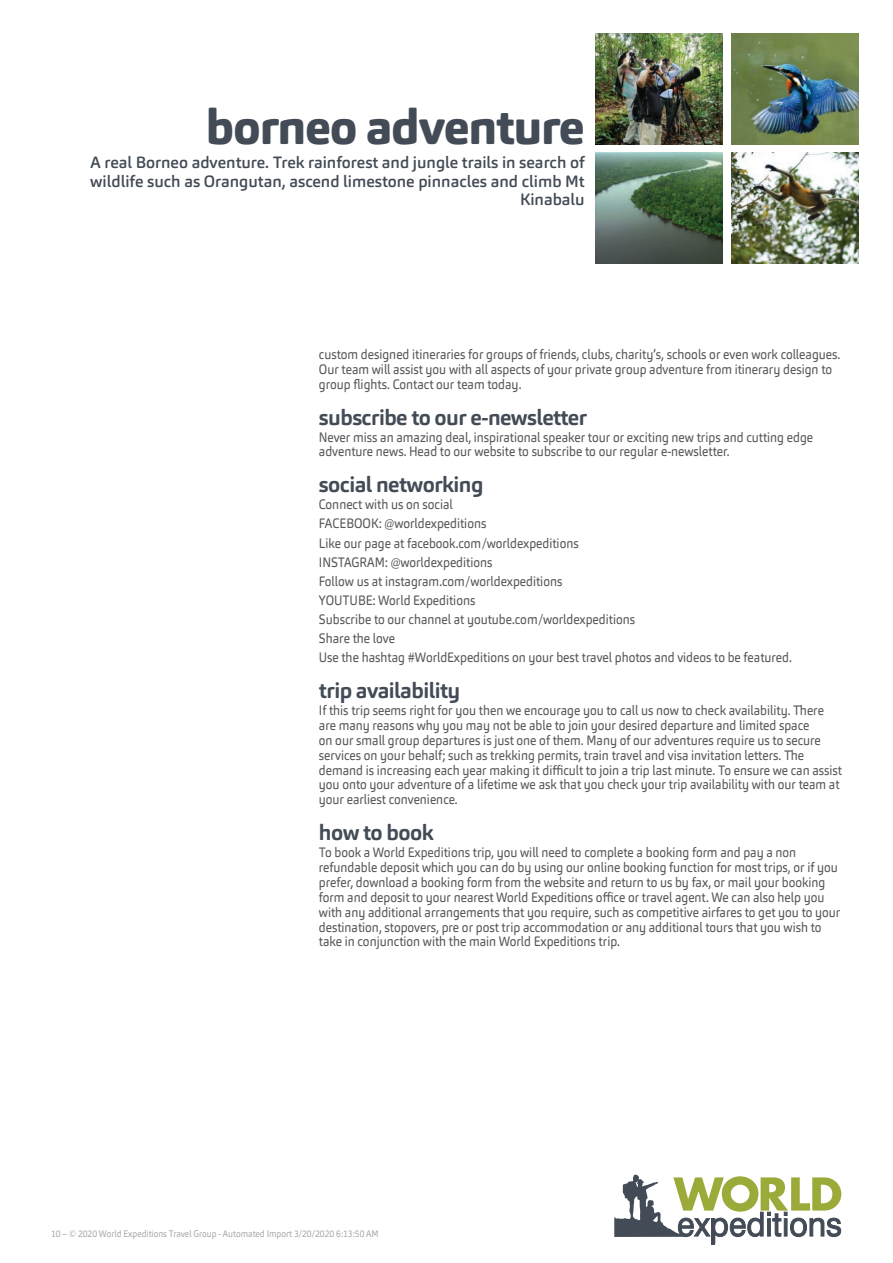
<style>
.page{position:relative;width:893px;height:1263px;background:#fff}
.page>*{position:absolute;margin:0;border:0;box-sizing:border-box;transform-origin:0 0}
.t1{font:800 48.6px "Carnas";letter-spacing:-.025em;color:#434b56}
.t2{font:700 21.6px "Carnas";letter-spacing:-.025em;color:#434b56}
.t3{font:500 16.2px/18.9px "Carnas";color:#434b56;text-align:right}
.t4{font:13.5px/14.9px "Carnas";color:#57585a;scale:.9 1}
.t5{font:9.45px "Carnas";color:#a8a9ad;scale:.9 1}
</style>
<div class="page">
<svg style="left:614px;top:1174px;width:228px;height:71px"></svg>
<img style="left:595px;top:34px;width:128px;height:110px">
<img style="left:731px;top:34px;width:128px;height:110px">
<img style="left:595px;top:153px;width:128px;height:110px">
<img style="left:731px;top:153px;width:128px;height:110px">
<h1 class="t1" style="left:206px;top:96px;width:380px">borneo adventure</h1>
<p class="t3" style="left:90px;top:152px;width:496px">A real Borneo adventure. Trek rainforest and jungle trails in search of wildlife such as Orangutan, ascend limestone pinnacles and climb Mt<br>Kinabalu</p>
<p class="t4" style="left:319px;top:347px;width:581px">custom designed itineraries for groups of friends, clubs, charity’s, schools or even work colleagues.<br>Our team will assist you with all aspects of your private group adventure from itinerary design to group flights. Contact our team today.</p>
<h2 class="t2" style="left:319px;top:403px;width:270px">subscribe to our e-newsletter</h2>
<p class="t4" style="left:319px;top:429px;width:551px">Never miss an amazing deal, inspirational speaker tour or exciting new trips and cutting edge adventure news. Head to our website to subscribe to our regular e‑newsletter.</p>
<h2 class="t2" style="left:319px;top:471px;width:166px">social networking</h2>
<p class="t4" style="left:319px;top:495px;width:527px;line-height:19px">Connect with us on social<br>FACEBOOK: @worldexpeditions<br>Like our page at facebook.com/worldexpeditions<br>INSTAGRAM: @worldexpeditions<br>Follow us at instagram.com/worldexpeditions<br>YOUTUBE: World Expeditions<br>Subscribe to our channel at youtube.com/worldexpeditions<br>Share the love<br>Use the hashtag #WorldExpeditions on your best travel photos and videos to be featured.</p>
<h2 class="t2" style="left:319px;top:677px;width:143px">trip availability</h2>
<p class="t4" style="left:319px;top:703px;width:583px">If this trip seems right for you then we encourage you to call us now to check availability. There are many reasons why you may not be able to join your desired departure and limited space<br>on our small group departures is just one of them. Many of our adventures require us to secure services on your behalf; such as trekking permits, train travel and visa invitation letters. The demand is increasing each year making it difficult to join a trip last minute. To ensure we can assist you onto your adventure of a lifetime we ask that you check your trip availability with our team at your earliest convenience.</p>
<h2 class="t2" style="left:319px;top:819px;width:116px">how to book</h2>
<p class="t4" style="left:319px;top:845px;width:581px">To book a World Expeditions trip, you will need to complete a booking form and pay a non refundable deposit which you can do by using our online booking function for most trips, or if you prefer, download a booking form from the website and return to us by fax, or mail your booking form and deposit to your nearest World Expeditions office or travel agent. We can also help you with any additional arrangements that you require, such as competitive airfares to get you to your destination, stopovers, pre or post trip accommodation or any additional tours that you wish to take in conjunction with the main World Expeditions trip.</p>
<p class="t5" style="left:51px;top:1227px;width:365px">10 – © 2020 World Expeditions Travel Group - Automated Import 3/20/2020 6:13:50 AM</p>
</div>
